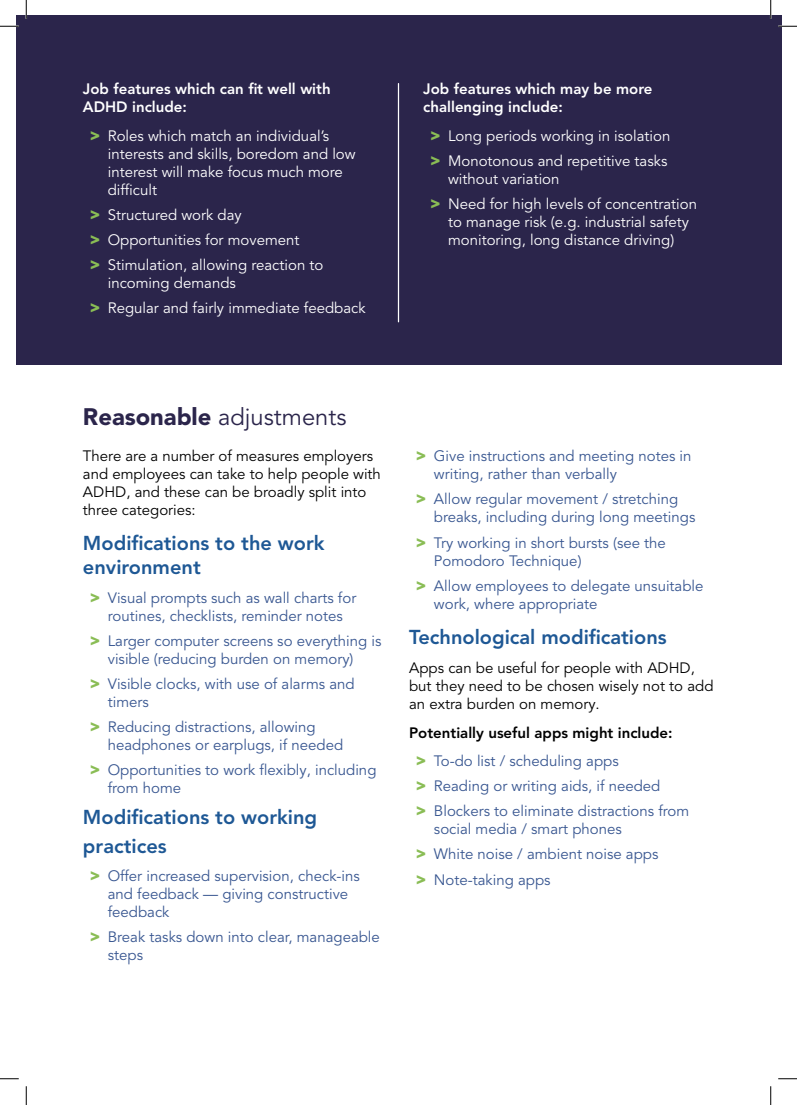
<style>
.page{position:relative;width:797px;height:1105px;background:#fff}
.page>*{position:absolute;margin:0;border:0;box-sizing:border-box;transform-origin:0 0}
.Sub-Heading{font:23.75px "Avenir LT Pro";color:#2b254b}
.Sub-Heading-2{font:800 20px/24px "Avenir LT Pro";color:#1e5895}
.t1{font:15px/18px "Avenir LT Pro";color:#395791}
.t2{font:15px/18px "Avenir LT Pro";color:#fff}
.text_black{font:15px/18px "Avenir LT Pro";color:#000}
.text_black-2{font:800 15px/18px "Avenir LT Pro";color:#fff}
.text_black-3{font:800 15px "Avenir LT Pro";color:#000}
.s1{font-family:"Arial";font-weight:900;color:#8abd55}
.s2{font-weight:900}
</style>
<div class="page">
<div style="left:16px;top:16px;width:765px;height:349px;background:#2b254b"></div>
<hr style="left:398px;top:84px;width:1px;height:238px;background:#fff">
<svg style="left:0;top:25px;width:19px;height:2px"></svg>
<svg style="left:778px;top:25px;width:19px;height:2px"></svg>
<svg style="left:0;top:1078px;width:19px;height:1px"></svg>
<svg style="left:778px;top:1078px;width:19px;height:1px"></svg>
<svg style="left:25px;top:0;width:2px;height:19px"></svg>
<svg style="left:25px;top:1086px;width:2px;height:19px"></svg>
<svg style="left:770px;top:0;width:1px;height:19px"></svg>
<svg style="left:770px;top:1086px;width:1px;height:19px"></svg>
<p class="text_black-2" style="left:83px;top:80px;width:249px">Job features which can fit well with<br>ADHD include:</p>
<p class="t2" style="left:108px;top:127px;width:249px;text-indent:-18px"><span class="s1">&gt;</span> Roles which match an individual’s interests and skills, boredom and low interest will make focus much more difficult</p>
<p class="t2" style="left:90px;top:206px;width:153px"><span class="s1">&gt;</span> Structured work day</p>
<p class="t2" style="left:90px;top:231px;width:211px"><span class="s1">&gt;</span> Opportunities for movement</p>
<p class="t2" style="left:108px;top:256px;width:217px;text-indent:-18px"><span class="s1">&gt;</span> Stimulation, allowing reaction to incoming demands</p>
<p class="t2" style="left:90px;top:299px;width:277px"><span class="s1">&gt;</span> Regular and fairly immediate feedback</p>
<p class="text_black-2" style="left:423px;top:80px;width:231px">Job features which may be more challenging include:</p>
<p class="t2" style="left:430px;top:127px;width:241px"><span class="s1">&gt;</span> Long periods working in isolation</p>
<p class="t2" style="left:448px;top:152px;width:221px;text-indent:-18px"><span class="s1">&gt;</span> Monotonous and repetitive tasks without variation</p>
<p class="t2" style="left:448px;top:195px;width:250px;text-indent:-18px"><span class="s1">&gt;</span> Need for high levels of concentration to manage risk (e.g. industrial safety monitoring, long distance driving)</p>
<p class="Sub-Heading" style="left:83px;top:403px;width:265px"><span class="s2">Reasonable</span> adjustments</p>
<p class="text_black" style="left:83px;top:447px;width:299px">There are a number of measures employers and employees can take to help people with ADHD, and these can be broadly split into three categories:</p>
<p class="Sub-Heading-2" style="left:83px;top:531px;width:243px">Modifications to the work environment</p>
<p class="t1" style="left:90px;top:589px;width:268px;text-align:center"><span class="s1">&gt;</span> Visual prompts such as wall charts for routines, checklists, reminder notes</p>
<p class="t1" style="left:108px;top:632px;width:275px;text-indent:-18px"><span class="s1">&gt;</span> Larger computer screens so everything is visible (reducing burden on memory)</p>
<p class="t1" style="left:108px;top:675px;width:248px;text-indent:-18px"><span class="s1">&gt;</span> Visible clocks, with use of alarms and timers</p>
<p class="t1" style="left:108px;top:718px;width:237px;text-indent:-18px"><span class="s1">&gt;</span> Reducing distractions, allowing headphones or earplugs, if needed</p>
<p class="t1" style="left:108px;top:761px;width:270px;text-indent:-18px"><span class="s1">&gt;</span> Opportunities to work flexibly, including from home</p>
<p class="Sub-Heading-2" style="left:83px;top:803px;width:236px;line-height:28.5px">Modifications to working practices</p>
<p class="t1" style="left:108px;top:867px;width:253px;text-indent:-18px"><span class="s1">&gt;</span> Offer increased supervision, check-ins and feedback — giving constructive feedback</p>
<p class="t1" style="left:108px;top:928px;width:273px;text-indent:-18px"><span class="s1">&gt;</span> Break tasks down into clear, manageable steps</p>
<p class="t1" style="left:434px;top:447px;width:259px;text-indent:-18px"><span class="s1">&gt;</span> Give instructions and meeting notes in writing, rather than verbally</p>
<p class="t1" style="left:434px;top:491px;width:263px;text-indent:-18px"><span class="s1">&gt;</span> Allow regular movement / stretching breaks, including during long meetings</p>
<p class="t1" style="left:434px;top:534px;width:233px;text-indent:-18px"><span class="s1">&gt;</span> Try working in short bursts (see the<br>Pomodoro Technique)</p>
<p class="t1" style="left:434px;top:577px;width:271px;text-indent:-18px"><span class="s1">&gt;</span> Allow employees to delegate unsuitable work, where appropriate</p>
<p class="Sub-Heading-2" style="left:409px;top:625px;width:259px">Technological modifications</p>
<p class="text_black" style="left:409px;top:659px;width:306px">Apps can be useful for people with ADHD, but they need to be chosen wisely not to add an extra burden on memory.</p>
<p class="text_black-3" style="left:409px;top:723px;width:265px">Potentially useful apps might include:</p>
<p class="t1" style="left:416px;top:752px;width:204px"><span class="s1">&gt;</span> To-do list / scheduling apps</p>
<p class="t1" style="left:416px;top:777px;width:246px"><span class="s1">&gt;</span> Reading or writing aids, if needed</p>
<p class="t1" style="left:434px;top:802px;width:257px;text-indent:-18px"><span class="s1">&gt;</span> Blockers to eliminate distractions from social media / smart phones</p>
<p class="t1" style="left:416px;top:845px;width:244px"><span class="s1">&gt;</span> White noise / ambient noise apps</p>
<p class="t1" style="left:416px;top:871px;width:136px"><span class="s1">&gt;</span> Note-taking apps</p>
</div>
